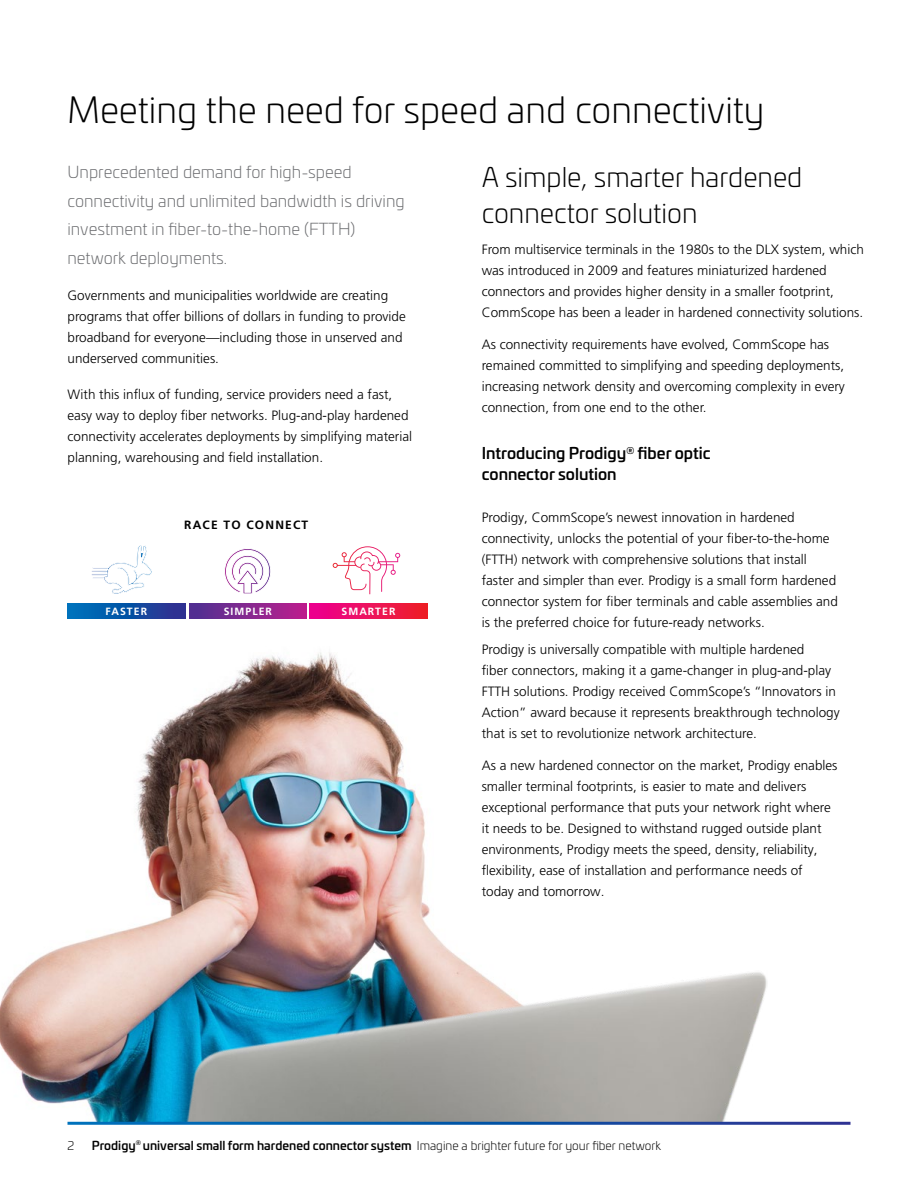
<style>
.page{position:relative;width:918px;height:1188px;background:#fff}
.page>*{position:absolute;margin:0;border:0;box-sizing:border-box;transform-origin:0 0}
.t1{font:300 36px "Univia Pro";color:#000}
.t2{font:300 27px/36px "Univia Pro";color:#000}
.t3{font:300 16.5px/28.5px "Univia Pro";color:#6d6e71}
.t4{font:500 15.75px/21px "Univia Pro";color:#000}
.t5{font:300 13.5px/21px "Frutiger LT Pro";color:#000}
.t6{font:500 12px "Univia Pro";color:#000}
.t7{font:700 12px "Frutiger LT Pro";letter-spacing:.1em;color:#000}
.t8{font:300 12px "Univia Pro";color:#000}
.t9{font:700 10.5px "Frutiger LT Pro";letter-spacing:.1em;color:#fff}
.s1{font-weight:300}
</style>
<div class="page">
<img style="left:0;top:652px;width:476px;height:471px">
<img style="left:165px;top:970px;width:602px;height:152px">
<svg style="left:68px;top:603px;width:117px;height:15px;background:#0f51a5"></svg>
<svg style="left:189px;top:603px;width:118px;height:15px;background:#85278f"></svg>
<svg style="left:310px;top:603px;width:117px;height:15px;background:#ec0f5c"></svg>
<svg style="left:92px;top:545px;width:60px;height:49px"></svg>
<svg style="left:225px;top:548px;width:46px;height:46px"></svg>
<svg style="left:333px;top:546px;width:67px;height:48px"></svg>
<hr style="left:68px;top:1122px;width:782px;height:3px;background:#fff">
<h1 class="t1" style="left:68px;top:85px;width:698px">Meeting the need for speed and connectivity</h1>
<p class="t3" style="left:68px;top:157px;width:339px">Unprecedented demand for high-speed connectivity and unlimited bandwidth is driving investment in fiber-to-the-home (FTTH) network deployments.</p>
<p class="t5" style="left:68px;top:285px;width:340px">Governments and municipalities worldwide are creating programs that offer billions of dollars in funding to provide broadband for everyone—including those in unserved and underserved communities.</p>
<p class="t5" style="left:68px;top:384px;width:346px">With this influx of funding, service providers need a fast, easy way to deploy fiber networks. Plug-and-play hardened connectivity accelerates deployments by simplifying material planning, warehousing and field installation.</p>
<h2 class="t2" style="left:482px;top:158px;width:322px">A simple, smarter hardened connector solution</h2>
<p class="t5" style="left:482px;top:239px;width:384px">From multiservice terminals in the 1980s to the DLX system, which was introduced in 2009 and features miniaturized hardened connectors and provides higher density in a smaller footprint, CommScope has been a leader in hardened connectivity solutions.</p>
<p class="t5" style="left:482px;top:334px;width:365px">As connectivity requirements have evolved, CommScope has remained committed to simplifying and speeding deployments, increasing network density and overcoming complexity in every connection, from one end to the other.</p>
<p class="t4" style="left:482px;top:442px;width:231px">Introducing Prodigy<sup>®</sup> fiber optic connector solution</p>
<p class="t5" style="left:482px;top:507px;width:358px">Prodigy, CommScope’s newest innovation in hardened connectivity, unlocks the potential of your fiber-to-the-home (FTTH) network with comprehensive solutions that install faster and simpler than ever. Prodigy is a small form hardened connector system for fiber terminals and cable assemblies and is the preferred choice for future-ready networks.</p>
<p class="t5" style="left:482px;top:639px;width:360px">Prodigy is universally compatible with multiple hardened<br>fiber connectors, making it a game-changer in plug-and-play FTTH solutions. Prodigy received CommScope’s “Innovators in Action” award because it represents breakthrough technology that is set to revolutionize network architecture.</p>
<p class="t5" style="left:482px;top:754px;width:357px">As a new hardened connector on the market, Prodigy enables smaller terminal footprints, is easier to mate and delivers exceptional performance that puts your network right where it needs to be. Designed to withstand rugged outside plant environments, Prodigy meets the speed, density, reliability, flexibility, ease of installation and performance needs of today and tomorrow.</p>
<p class="t7" style="left:184px;top:517px;width:126px">RACE TO CONNECT</p>
<p class="t9" style="left:105px;top:605px;width:43px">FASTER</p>
<p class="t9" style="left:224px;top:605px;width:50px">SIMPLER</p>
<p class="t9" style="left:342px;top:605px;width:55px">SMARTER</p>
<p class="t8" style="left:68px;top:1137px;width:8px">2</p>
<p class="t6" style="left:92px;top:1137px;width:571px">Prodigy<sup>®</sup> universal small form hardened connector system <span class="s1">Imagine a brighter future for your fiber network</span></p>
</div>
